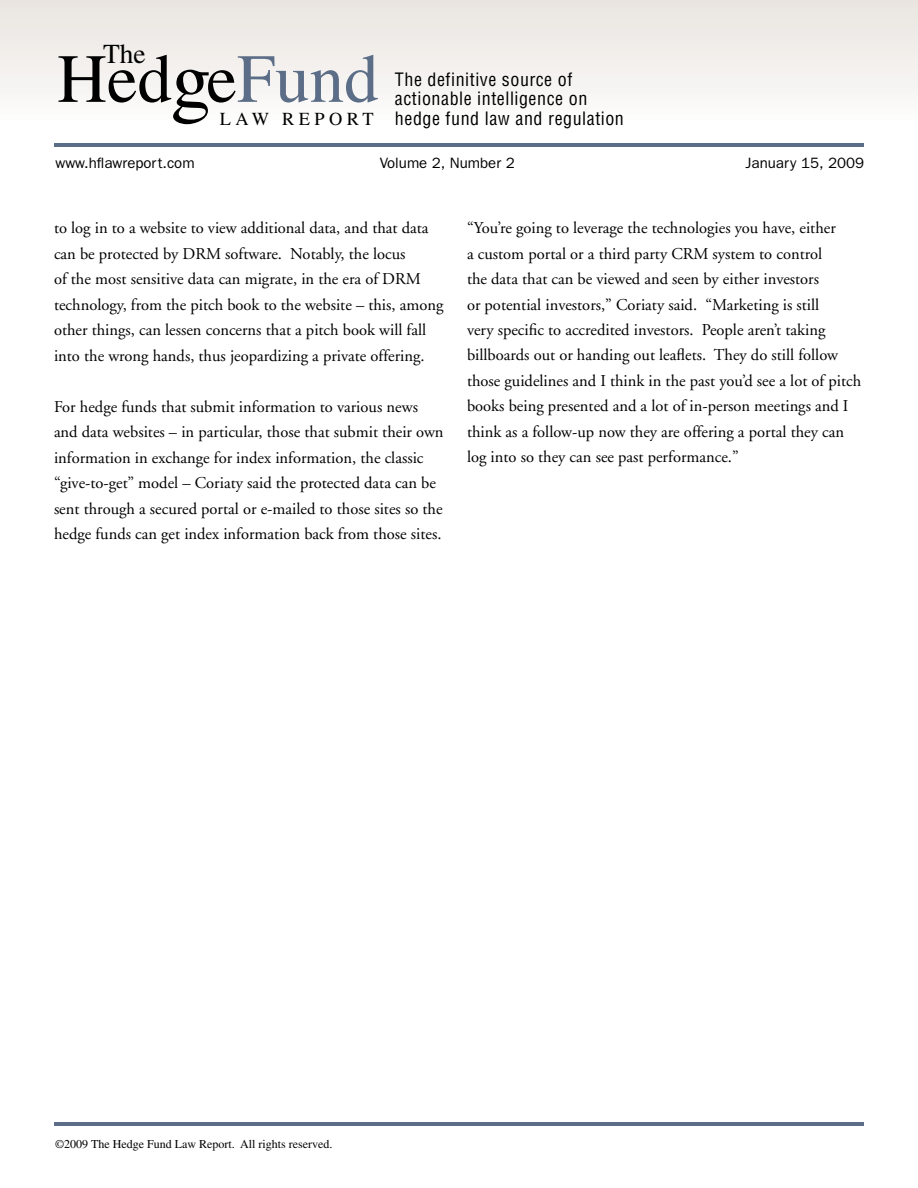
<style>
.page{position:relative;width:918px;height:1188px;background:#fff}
.page>*{position:absolute;margin:0;border:0;box-sizing:border-box;transform-origin:0 0}
.t1{font:80.55px "Times";color:#000}
.t2{font:68.85px "Times";color:#000}
.t3{font:27.45px "Times";color:#000}
.t4{font:18.3px "Times";letter-spacing:.24em;color:#000}
.t5{font:condensed 18px/19.5px "Helvetica LT Std";letter-spacing:.03em;color:#000}
.t6{font:16.5px/25.5px "Adobe Garamond";color:#000}
.t7{font:15px "Franklin Gothic";color:#000}
.t8{font:12px "Times";color:#000}
.s1{color:#5c6e87}
</style>
<div class="page">
<div style="left:0;top:0;width:918px;height:123px;background:linear-gradient(to bottom,#e9e4df,#fdfcfc)"></div>
<hr style="left:54px;top:1122px;width:809px;height:4px;background:#5c6e87">
<hr style="left:54px;top:143px;width:809px;height:4px;background:#5c6e87">
<h3 class="t3" style="left:103px;top:38px;width:44px">The</h3>
<h2 class="t2" style="left:57px;top:40px;width:323px">Hed e<span class="s1">Fund</span></h2>
<h1 class="t1" style="left:171px;top:34px;width:42px">g</h1>
<p class="t4" style="left:220px;top:109px;width:155px">LAW REPORT</p>
<p class="t5" style="left:395px;top:69px;width:231px">The definitive source of actionable intelligence on hedge fund law and regulation</p>
<p class="t7" style="left:56px;top:154px;width:141px">www.hflawreport.com</p>
<p class="t7" style="left:380px;top:154px;width:136px">Volume 2, Number 2</p>
<p class="t7" style="left:746px;top:154px;width:120px">January 15, 2009</p>
<p class="t6" style="left:54px;top:216px;width:391px">to log in to a website to view additional data, and that data can be protected by DRM software. Notably, the locus<br>of the most sensitive data can migrate, in the era of DRM technology, from the pitch book to the website – this, among other things, can lessen concerns that a pitch book will fall into the wrong hands, thus jeopardizing a private offering.</p>
<p class="t6" style="left:54px;top:394px;width:391px">For hedge funds that submit information to various news and data websites – in particular, those that submit their own information in exchange for index information, the classic “give-to-get” model – Coriaty said the protected data can be sent through a secured portal or e-mailed to those sites so the hedge funds can get index information back from those sites.</p>
<p class="t6" style="left:467px;top:215px;width:396px">“You’re going to leverage the technologies you have, either<br>a custom portal or a third party CRM system to control<br>the data that can be viewed and seen by either investors<br>or potential investors,” Coriaty said. “Marketing is still<br>very specific to accredited investors. People aren’t taking billboards out or handing out leaflets. They do still follow those guidelines and I think in the past you’d see a lot of pitch books being presented and a lot of in-person meetings and I think as a follow-up now they are offering a portal they can log into so they can see past performance.”</p>
<p class="t8" style="left:55px;top:1137px;width:279px">©2009 The Hedge Fund Law Report. All rights reserved.</p>
</div>
